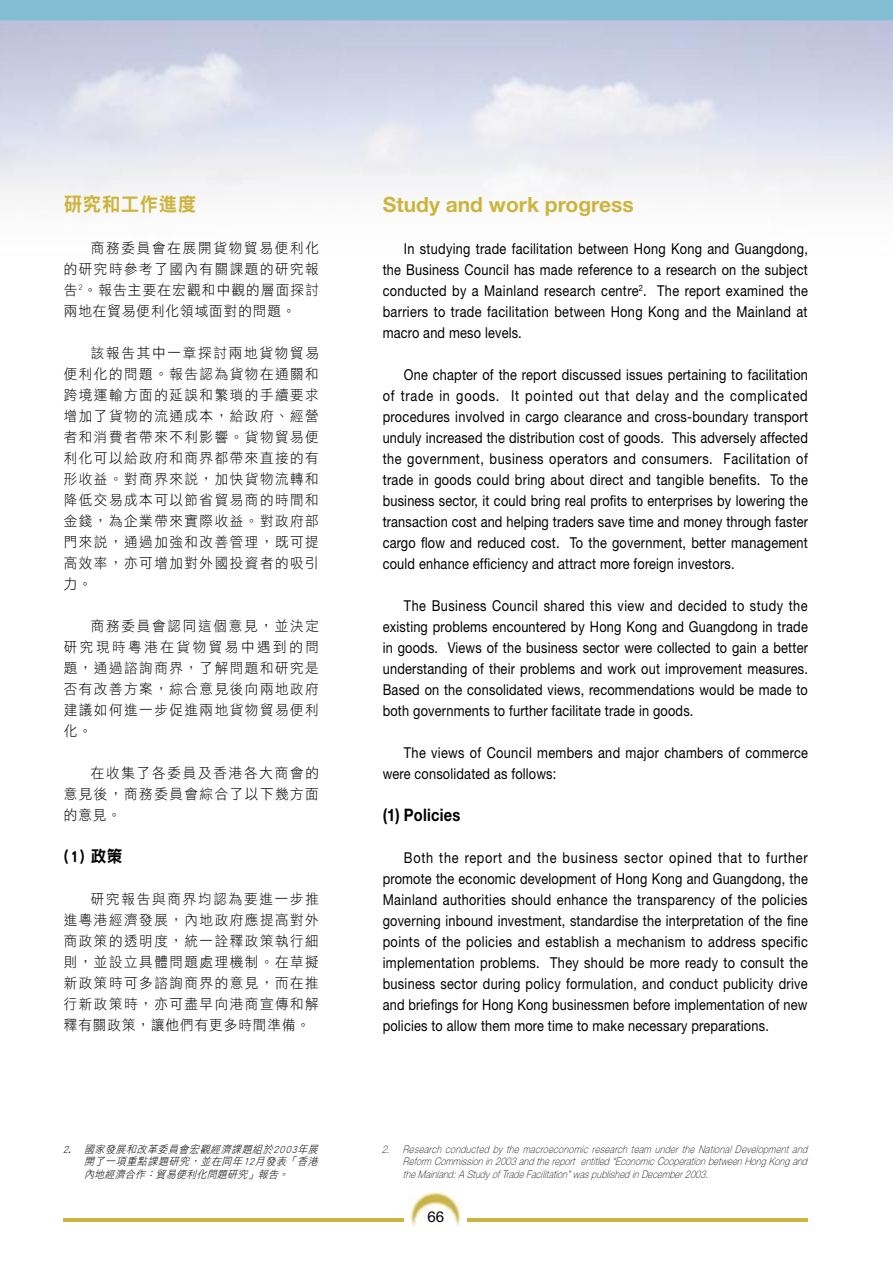
<style>
.page{position:relative;width:893px;height:1263px;background:#fff}
.page>*{position:absolute;margin:0;border:0;box-sizing:border-box;transform-origin:0 0}
.t1{font:700 21px "Helvetica Neue";color:#ccb53f}
.t2{font:19.5px "DF Hei Std W9";letter-spacing:.025em;color:#ccb53f;scale:.95 1}
.t3{font:700 17.25px "Helvetica Neue";letter-spacing:.015em;color:#000;scale:.85 1}
.t4{font:16.5px "DF Hei Std W9";color:#000;scale:.95 1}
.t5{font:15px/21px "Helvetica Neue";letter-spacing:.015em;color:#000;text-align:justify;scale:.85 1}
.t6{font:15px "Helvetica Neue";letter-spacing:.015em;color:#000}
.t7{font:14.25px/21px "DF Hei Std W3";letter-spacing:.115em;color:#000;text-align:justify;scale:.95 1}
.t8{font:italic 100 10.5px/12.6px "Helvetica Neue";color:#000;text-align:justify;scale:.85 1}
.t9{font:italic 10.5px/12.6px "DF Hei Std W3";color:#000;text-align:justify;scale:.95 1}
</style>
<div class="page">
<svg style="left:0;top:0;width:893px;height:42px;background:#a2c1d8"></svg>
<img style="left:409px;top:1188px;width:53px;height:38px">
<hr style="left:64px;top:1219px;width:340px;height:3px;background:#ccb53f">
<hr style="left:468px;top:1219px;width:340px;height:3px;background:#ccb53f">
<h2 class="t2" style="left:64px;top:193px;width:141px">研究和工作進度</h2>
<p class="t7" style="left:64px;top:237px;width:270px;text-indent:27px">商務委員會在展開貨物貿易便利化的研究時參考了國內有關課題的研究報告<sup>2</sup>。報告主要在宏觀和中觀的層面探討兩地在貿易便利化領域面對的問題。</p>
<p class="t7" style="left:64px;top:342px;width:270px;text-indent:27px">該報告其中一章探討兩地貨物貿易便利化的問題。報告認為貨物在通關和跨境運輸方面的延誤和繁瑣的手續要求增加了貨物的流通成本，給政府、經營者和消費者帶來不利影響。貨物貿易便利化可以給政府和商界都帶來直接的有形收益。對商界來說，加快貨物流轉和降低交易成本可以節省貿易商的時間和金錢，為企業帶來實際收益。對政府部門來說，通過加強和改善管理，既可提高效率，亦可增加對外國投資者的吸引力。</p>
<p class="t7" style="left:64px;top:615px;width:270px;text-indent:27px">商務委員會認同這個意見，並決定研究現時粵港在貨物貿易中遇到的問題，通過諮詢商界，了解問題和研究是否有改善方案，綜合意見後向兩地政府建議如何進一步促進兩地貨物貿易便利化。</p>
<p class="t7" style="left:64px;top:762px;width:270px;text-indent:27px">在收集了各委員及香港各大商會的意見後，商務委員會綜合了以下幾方面的意見。</p>
<p class="t4" style="left:64px;top:847px;width:63px">(1) 政策</p>
<p class="t7" style="left:64px;top:888px;width:270px;text-indent:27px">研究報告與商界均認為要進一步推進粵港經濟發展，內地政府應提高對外商政策的透明度，統一詮釋政策執行細則，並設立具體問題處理機制。在草擬新政策時可多諮詢商界的意見，而在推行新政策時，亦可盡早向港商宣傳和解釋有關政策，讓他們有更多時間準備。</p>
<h1 class="t1" style="left:383px;top:192px;width:252px">Study and work progress</h1>
<p class="t5" style="left:383px;top:238px;width:502px;text-indent:21px">In studying trade facilitation between Hong Kong and Guangdong, the Business Council has made reference to a research on the subject conducted by a Mainland research centre<sup>2</sup>. The report examined the barriers to trade facilitation between Hong Kong and the Mainland at macro and meso levels.</p>
<p class="t5" style="left:383px;top:364px;width:502px;text-indent:21px">One chapter of the report discussed issues pertaining to facilitation of trade in goods. It pointed out that delay and the complicated procedures involved in cargo clearance and cross-boundary transport unduly increased the distribution cost of goods. This adversely affected the government, business operators and consumers. Facilitation of trade in goods could bring about direct and tangible benefits. To the business sector, it could bring real profits to enterprises by lowering the transaction cost and helping traders save time and money through faster cargo flow and reduced cost. To the government, better management could enhance efficiency and attract more foreign investors.</p>
<p class="t5" style="left:383px;top:595px;width:502px;text-indent:21px">The Business Council shared this view and decided to study the existing problems encountered by Hong Kong and Guangdong in trade in goods. Views of the business sector were collected to gain a better understanding of their problems and work out improvement measures.<br>Based on the consolidated views, recommendations would be made to both governments to further facilitate trade in goods.</p>
<p class="t5" style="left:383px;top:742px;width:502px;text-indent:21px">The views of Council members and major chambers of commerce were consolidated as follows:</p>
<p class="t3" style="left:383px;top:805px;width:93px">(1) Policies</p>
<p class="t5" style="left:383px;top:847px;width:502px;text-indent:21px">Both the report and the business sector opined that to further promote the economic development of Hong Kong and Guangdong, the Mainland authorities should enhance the transparency of the policies governing inbound investment, standardise the interpretation of the fine points of the policies and establish a mechanism to address specific implementation problems. They should be more ready to consult the business sector during policy formulation, and conduct publicity drive and briefings for Hong Kong businessmen before implementation of new policies to allow them more time to make necessary preparations.</p>
<p class="t9" style="left:84px;top:1142px;width:251px;text-indent:-21px">2. 國家發展和改革委員會宏觀經濟課題組於2003年展開了一項重點課題研究，並在同年12月發表「香港內地經濟合作：貿易便利化問題研究」報告。</p>
<p class="t8" style="left:403px;top:1143px;width:481px;text-indent:-21px">2. Research conducted by the macroeconomic research team under the National Development and Reform Commissionin2003andthereport entitled“EconomicCooperationbetweenHongKongand theMainland:A Study ofTradeFacilitation”waspublishedinDecember2003.</p>
<p class="t6" style="left:427px;top:1208px;width:18px">66</p>
</div>
